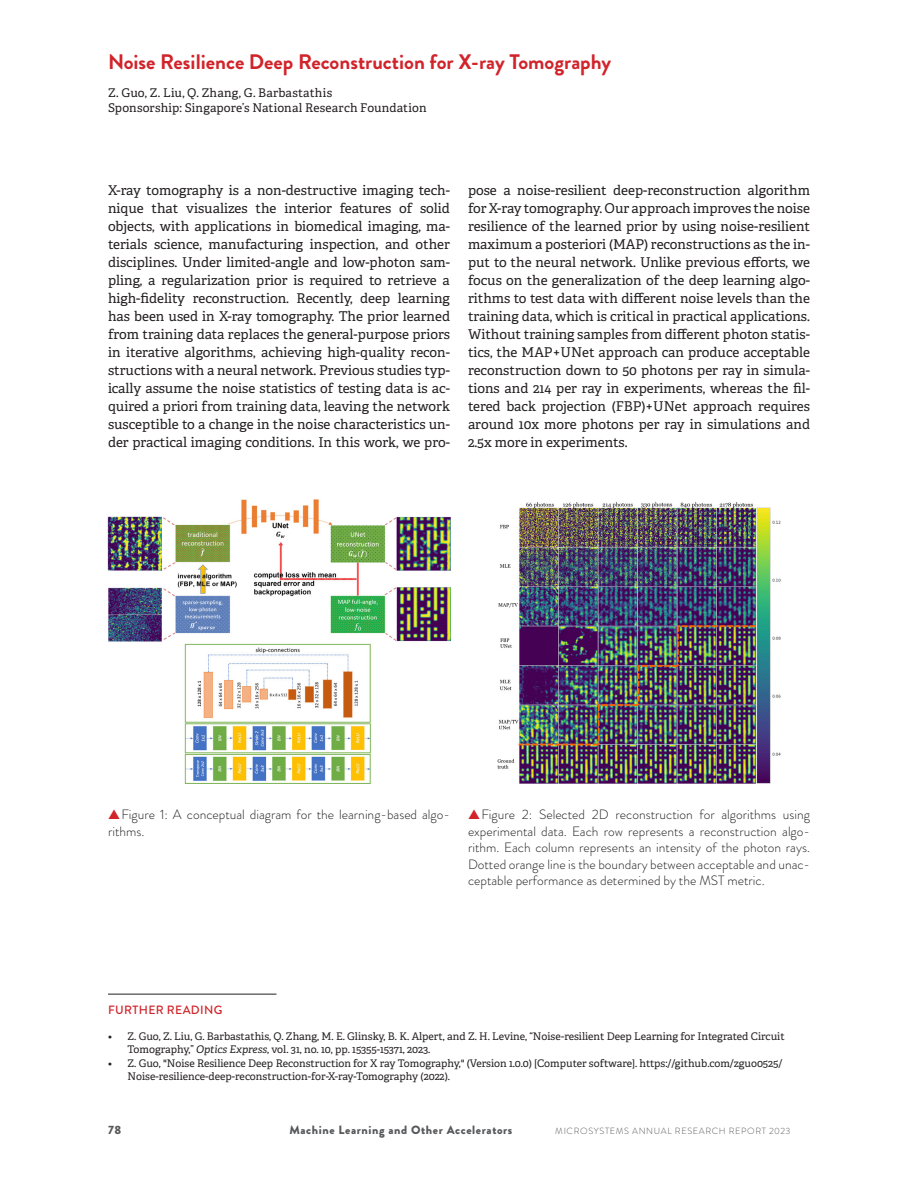
<style>
.page{position:relative;width:918px;height:1188px;background:#fff}
.page>*{position:absolute;margin:0;border:0;box-sizing:border-box;transform-origin:0 0}
.t1{font:700 21px "Brandon Grotesque";color:#d1232a}
.Paragraph_1{font:13.5px/18px "Adelle Basic";color:#231f20;text-align:justify}
.t2{font:300 13.5px/16.5px "Brandon Grotesque";color:#231f20}
.Authors{font:12px "Adelle Basic";letter-spacing:.015em;color:#231f20}
.t3{font:900 12px "Brandon Grotesque";letter-spacing:.05em;color:#57585a}
.Reference_Head{font:500 12px "Brandon Grotesque";letter-spacing:.03em;color:#d1232a}
.t4{font:10.5px/13.5px "Adelle Basic";color:#231f20}
.t5{font:300 9px "Brandon Grotesque";letter-spacing:.07em;color:#57585a}
.s1{color:#d1232a}
.s2{font-style:italic}
</style>
<div class="page">
<img style="left:108px;top:500px;width:342px;height:283px">
<img style="left:497px;top:502px;width:284px;height:281px">
<hr style="left:108px;top:994px;width:168px;height:1px;background:#231f20">
<p class="t1" style="left:108px;top:47px;width:505px">Noise Resilience Deep Reconstruction for X-ray Tomography</p>
<p class="Authors" style="left:108px;top:86px;width:226px">Z. Guo, Z. Liu, Q. Zhang, G. Barbastathis</p>
<p class="Authors" style="left:108px;top:101px;width:320px">Sponsorship: Singapore’s National Research Foundation</p>
<p class="Paragraph_1" style="left:108px;top:181px;width:344px">X-ray tomography is a non-destructive imaging tech&shy;nique that visualizes the interior features of solid objects, with applications in biomedical imaging, ma&shy;terials science, manufacturing inspection, and other disciplines. Under limited-angle and low-photon sam&shy;pling, a regularization prior is required to retrieve a high-fidelity reconstruction. Recently, deep learning has been used in X-ray tomography. The prior learned from training data replaces the general-purpose priors in iterative algorithms, achieving high-quality recon&shy;structions with a neural network. Previous studies typ&shy;ically assume the noise statistics of testing data is ac&shy;quired a priori from training data, leaving the network susceptible to a change in the noise characteristics un&shy;der practical imaging conditions. In this work, we pro-</p>
<p class="Paragraph_1" style="left:468px;top:181px;width:344px">pose a noise-resilient deep-reconstruction algorithm for X-ray tomography. Our approach improves the noise resilience of the learned prior by using noise-resilient maximum a posteriori (MAP) reconstructions as the in&shy;put to the neural network. Unlike previous efforts, we focus on the generalization of the deep learning algo&shy;rithms to test data with different noise levels than the training data, which is critical in practical applications.<br>Without training samples from different photon statis&shy;tics, the MAP+UNet approach can produce acceptable reconstruction down to 50 photons per ray in simula&shy;tions and 214 per ray in experiments, whereas the fil&shy;tered back projection (FBP)+UNet approach requires around 10x more photons per ray in simulations and 2.5x more in experiments.</p>
<p class="t2" style="left:108px;top:807px;width:343px"><span class="s1">▲</span>Figure 1: A conceptual diagram for the learning-based algo&shy;rithms.</p>
<p class="t2" style="left:468px;top:807px;width:344px;text-align:justify"><span class="s1">▲</span>Figure 2: Selected 2D reconstruction for algorithms using experimental data. Each row represents a reconstruction algo&shy;rithm. Each column represents an intensity of the photon rays.<br>Dotted orange line is the boundary between acceptable and unac&shy;ceptable performance as determined by the MST metric.</p>
<p class="Reference_Head" style="left:108px;top:1002px;width:116px">FURTHER READING</p>
<p class="t4" style="left:128px;top:1029px;width:659px;text-indent:-20px">• Z. Guo, Z. Liu, G. Barbastathis, Q. Zhang, M. E. Glinsky, B. K. Alpert, and Z. H. Levine, “Noise-resilient Deep Learning for Integrated Circuit<br>Tomography,” <span class="s2">Optics Express</span>, vol. 31, no. 10, pp. 15355-15371, 2023.</p>
<p class="t4" style="left:128px;top:1056px;width:656px;text-indent:-20px">• Z. Guo, "Noise Resilience Deep Reconstruction for X ray Tomography," (Version 1.0.0) [Computer software]. https://github.com/zguo0525/<br>Noise-resilience-deep-reconstruction-for-X-ray-Tomography (2022).</p>
<p class="t3" style="left:108px;top:1121px;width:15px">78</p>
<p class="t3" style="left:289px;top:1121px;width:224px">Machine Learning and Other Accelerators</p>
<p class="t5" style="left:555px;top:1125px;width:237px">MICROSYSTEMS ANNUAL RESEARCH REPORT 2023</p>
</div>
